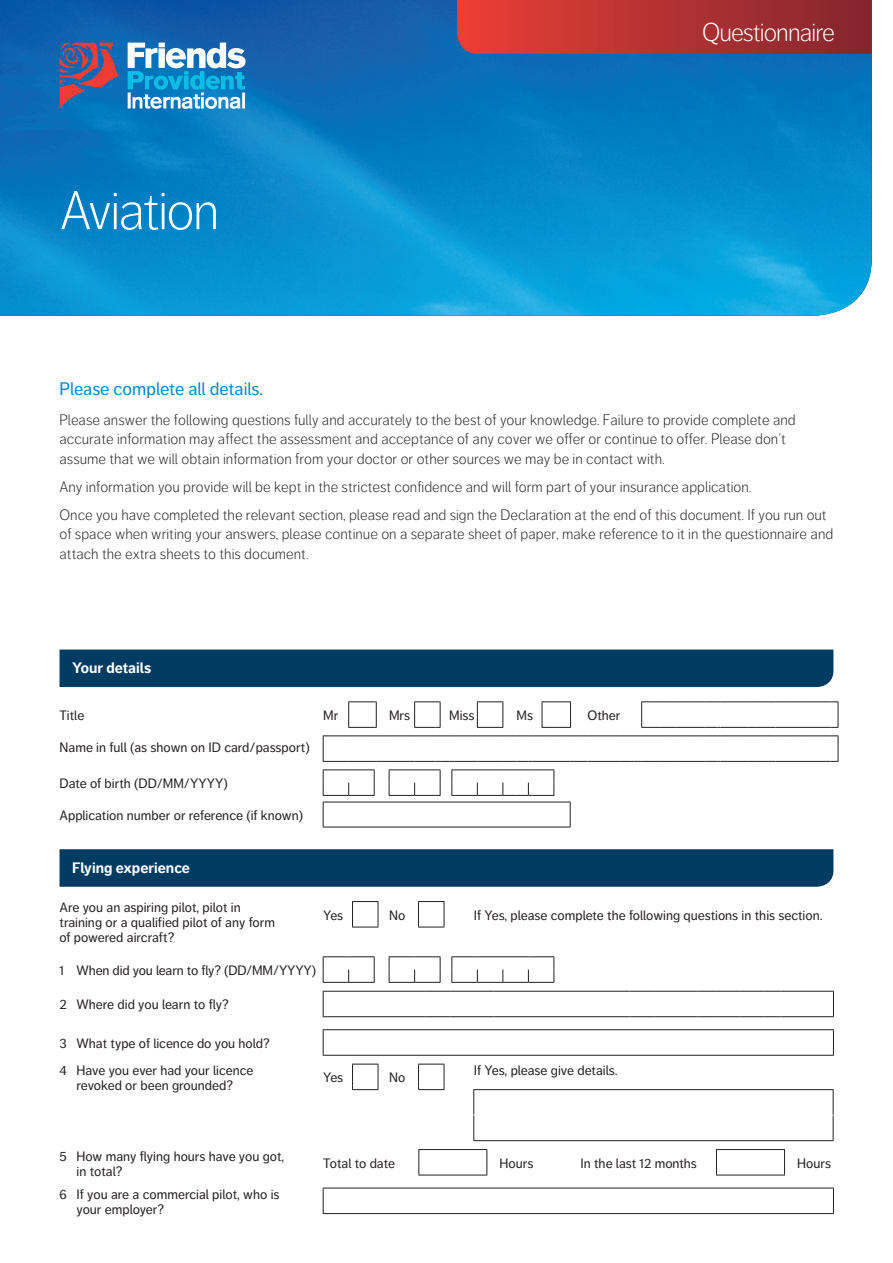
<style>
.page{position:relative;width:893px;height:1263px;background:#fff}
.page>*{position:absolute;margin:0;border:0;box-sizing:border-box;transform-origin:0 0}
.t1{font:300 54px "Friends Life Dagny";letter-spacing:-.035em;color:#fff}
.t2{font:300 25.5px "Friends Life Dagny";letter-spacing:-.035em;color:#fff}
.t3{font:18px "Friends Life Dagny";color:#0088ce}
.t4{font:300 15px/19.5px "Friends Life Dagny";color:#231f20}
.t5{font:700 15px "Friends Life Dagny";color:#fff}
.t6{font:13.5px/15px "Friends Life Dagny";color:#231f20}
</style>
<div class="page">
<img style="left:0;top:0;width:872px;height:316px">
<svg style="left:457px;top:0;width:415px;height:54px;background:#b43233"></svg>
<svg style="left:60px;top:43px;width:59px;height:65px;background:#605a84"></svg>
<svg style="left:128px;top:43px;width:118px;height:66px"></svg>
<div style="left:60px;top:649px;width:773px;height:38px;background:#003b61"></div>
<svg style="left:323px;top:735px;width:516px;height:27px"></svg>
<svg style="left:641px;top:701px;width:198px;height:27px"></svg>
<svg style="left:348px;top:701px;width:29px;height:27px"></svg>
<svg style="left:414px;top:701px;width:27px;height:27px"></svg>
<svg style="left:477px;top:701px;width:26px;height:27px"></svg>
<svg style="left:542px;top:701px;width:29px;height:27px"></svg>
<svg style="left:323px;top:769px;width:52px;height:27px"></svg>
<svg style="left:389px;top:769px;width:52px;height:27px"></svg>
<svg style="left:451px;top:769px;width:103px;height:27px"></svg>
<svg style="left:323px;top:802px;width:248px;height:25px"></svg>
<hr style="left:323px;top:827px;width:248px;height:1px;background:#231f20">
<div style="left:60px;top:849px;width:773px;height:38px;background:#003b61"></div>
<svg style="left:352px;top:901px;width:93px;height:27px"></svg>
<svg style="left:323px;top:956px;width:232px;height:27px"></svg>
<svg style="left:323px;top:991px;width:511px;height:27px"></svg>
<hr style="left:323px;top:1055px;width:511px;height:1px;background:#231f20">
<hr style="left:323px;top:1029px;width:511px;height:1px;background:#231f20">
<svg style="left:323px;top:1030px;width:1px;height:25px"></svg>
<svg style="left:833px;top:1030px;width:1px;height:25px"></svg>
<svg style="left:352px;top:1064px;width:482px;height:77px"></svg>
<hr style="left:473px;top:1140px;width:360px;height:1px;background:#231f20">
<svg style="left:418px;top:1149px;width:368px;height:27px"></svg>
<hr style="left:418px;top:1175px;width:69px;height:1px;background:#231f20">
<svg style="left:323px;top:1188px;width:511px;height:27px"></svg>
<h1 class="t1" style="left:60px;top:180px;width:162px">Aviation</h1>
<h2 class="t2" style="left:702px;top:18px;width:134px">Questionnaire</h2>
<p class="t3" style="left:60px;top:379px;width:205px">Please complete all details.</p>
<p class="t4" style="left:60px;top:410px;width:738px">Please answer the following questions fully and accurately to the best of your knowledge. Failure to provide complete and accurate information may affect the assessment and acceptance of any cover we offer or continue to offer. Please don’t assume that we will obtain information from your doctor or other sources we may be in contact with.</p>
<p class="t4" style="left:60px;top:473px;width:769px;line-height:28px">Any information you provide will be kept in the strictest confidence and will form part of your insurance application.<br>Once you have completed the relevant section, please read and sign the Declaration at the end of this document. If you run out</p>
<p class="t4" style="left:60px;top:524px;width:775px">of space when writing your answers, please continue on a separate sheet of paper, make reference to it in the questionnaire and attach the extra sheets to this document.</p>
<p class="t5" style="left:72px;top:659px;width:80px">Your details</p>
<p class="t6" style="left:60px;top:708px;width:26px">Title</p>
<p class="t6" style="left:323px;top:708px;width:17px">Mr</p>
<p class="t6" style="left:389px;top:708px;width:22px">Mrs</p>
<p class="t6" style="left:449px;top:708px;width:27px">Miss</p>
<p class="t6" style="left:516px;top:708px;width:18px">Ms</p>
<p class="t6" style="left:587px;top:708px;width:34px">Other</p>
<p class="t6" style="left:60px;top:740px;width:252px">Name in full (as shown on ID card/passport)</p>
<p class="t6" style="left:60px;top:776px;width:170px">Date of birth (DD/MM/YYYY)</p>
<p class="t6" style="left:60px;top:808px;width:245px">Application number or reference (if known)</p>
<p class="t5" style="left:72px;top:858px;width:119px">Flying experience</p>
<p class="t6" style="left:60px;top:900px;width:217px">Are you an aspiring pilot, pilot in training or a qualified pilot of any form of powered aircraft?</p>
<p class="t6" style="left:323px;top:908px;width:22px">Yes</p>
<p class="t6" style="left:389px;top:908px;width:18px">No</p>
<p class="t6" style="left:474px;top:908px;width:350px">If Yes, please complete the following questions in this section.</p>
<p class="t6" style="left:60px;top:963px;width:258px">1 When did you learn to fly? (DD/MM/YYYY)</p>
<p class="t6" style="left:60px;top:997px;width:171px">2 Where did you learn to fly?</p>
<p class="t6" style="left:60px;top:1030px;width:212px;line-height:27.2px">3 What type of licence do you hold?<br>4 Have you ever had your licence</p>
<p class="t6" style="left:77px;top:1078px;width:158px">revoked or been grounded?</p>
<p class="t6" style="left:474px;top:1063px;width:145px">If Yes, please give details.</p>
<p class="t6" style="left:323px;top:1070px;width:22px">Yes</p>
<p class="t6" style="left:389px;top:1070px;width:18px">No</p>
<p class="t6" style="left:77px;top:1148px;width:209px;text-indent:-17px">5 How many flying hours have you got, in total?</p>
<p class="t6" style="left:323px;top:1155px;width:73px">Total to date</p>
<p class="t6" style="left:500px;top:1155px;width:35px">Hours</p>
<p class="t6" style="left:580px;top:1155px;width:118px">In the last 12 months</p>
<p class="t6" style="left:797px;top:1155px;width:35px">Hours</p>
<p class="t6" style="left:77px;top:1187px;width:205px;text-indent:-17px">6 If you are a commercial pilot, who is your employer?</p>
</div>
